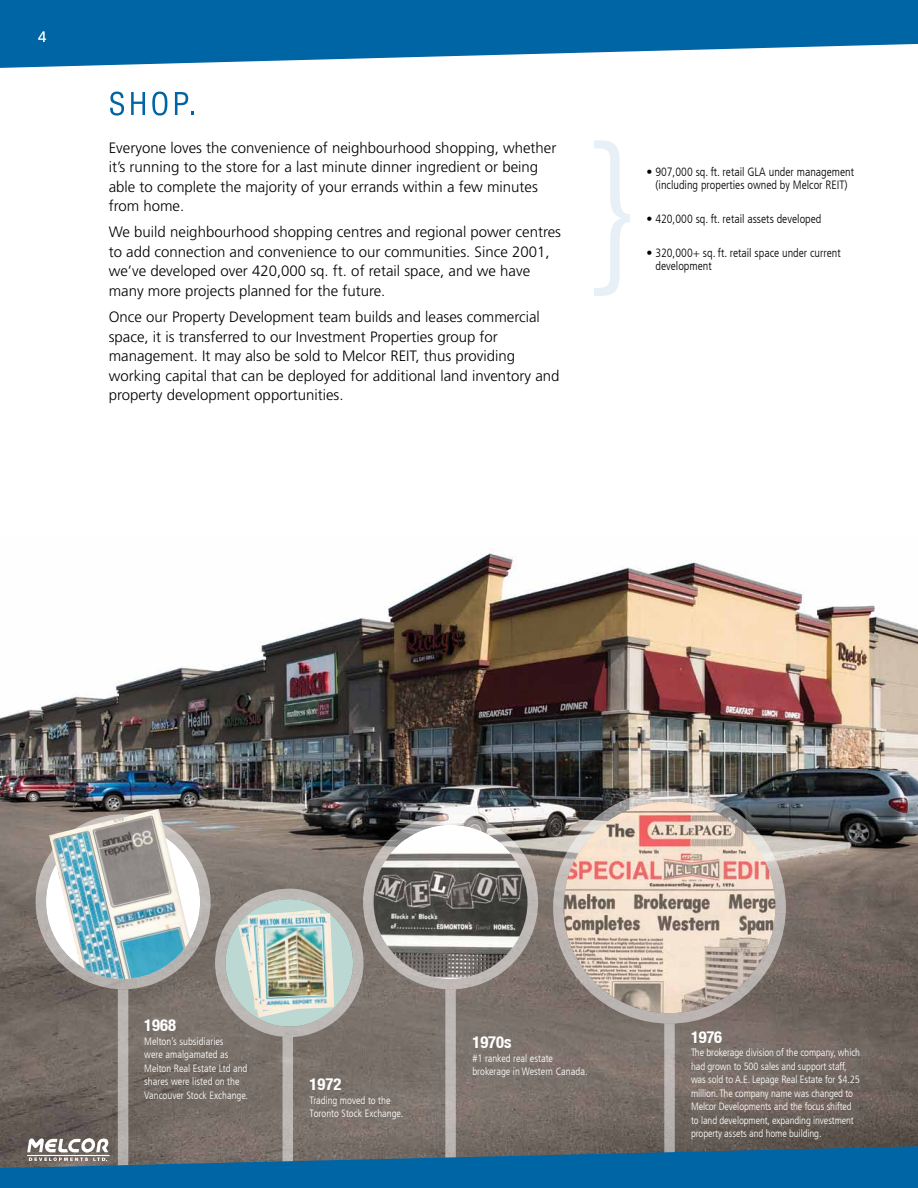
<style>
.page{position:relative;width:918px;height:1188px;background:#fff}
.page>*{position:absolute;margin:0;border:0;box-sizing:border-box;transform-origin:0 0}
.t1{font:700 condensed 16.5px "Helvetica Neue LT";color:#fff}
.t2{font:300 15px/19.5px "Frutiger";color:#000}
.t3{font:300 15px "Frutiger";color:#fff}
.t4{font:300 condensed 12px/13.5px "Frutiger LT";color:#000;text-align:center}
.t5{font:300 condensed 10.5px/13.5px "Frutiger LT";letter-spacing:-.01em;color:#fff}
</style>
<div class="page">
<svg style="left:0;top:0;width:918px;height:68px;fill:#0065a4"></svg>
<img style="left:0;top:553px;width:918px;height:436px">
<svg style="left:110px;top:92px;width:14px;height:24px"></svg>
<svg style="left:131px;top:92px;width:14px;height:23px"></svg>
<svg style="left:152px;top:92px;width:15px;height:24px"></svg>
<svg style="left:175px;top:92px;width:19px;height:23px"></svg>
<svg style="left:594px;top:140px;width:36px;height:156px"></svg>
<div style="left:215px;top:889px;width:149px;height:148px;border:10px solid #fff;border-radius:50%"></div>
<div style="left:226px;top:899px;width:127px;height:128px;background:#bcd8d2;border-radius:50%"></div>
<div style="left:36px;top:814px;width:175px;height:175px;border:10px solid #fff;border-radius:50%"></div>
<div style="left:363px;top:814px;width:175px;height:175px;border:10px solid #fff;border-radius:50%"></div>
<div style="left:374px;top:825px;width:154px;height:154px;background:#fff;border-radius:50%"></div>
<img style="left:374px;top:840px;width:154px;height:139px">
<div style="left:553px;top:791px;width:233px;height:233px;border:10px solid #fff;border-radius:50%"></div>
<img style="left:564px;top:801px;width:211px;height:188px">
<div style="left:46px;top:825px;width:154px;height:154px;background:#fff;border-radius:50%"></div>
<img style="left:49px;top:809px;width:141px;height:170px">
<svg style="left:0;top:989px;width:918px;height:199px;background:#676f73"></svg>
<img style="left:238px;top:910px;width:92px;height:107px">
<img style="left:247px;top:910px;width:80px;height:99px">
<img style="left:257px;top:913px;width:77px;height:97px">
<p class="t3" style="left:38px;top:28px;width:10px">4</p>
<p class="t2" style="left:109px;top:138px;width:449px">Everyone loves the convenience of neighbourhood shopping, whether it’s running to the store for a last minute dinner ingredient or being able to complete the majority of your errands within a few minutes from home.</p>
<p class="t2" style="left:109px;top:222px;width:454px">We build neighbourhood shopping centres and regional power centres to add connection and convenience to our communities. Since 2001, we’ve developed over 420,000 sq. ft. of retail space, and we have many more projects planned for the future.</p>
<p class="t2" style="left:109px;top:307px;width:452px">Once our Property Development team builds and leases commercial space, it is transferred to our Investment Properties group for management. It may also be sold to Melcor REIT, thus providing working capital that can be deployed for additional land inventory and property development opportunities.</p>
<p class="t4" style="left:646px;top:165px;width:209px">• 907,000 sq. ft. retail GLA under management (including properties owned by Melcor REIT)</p>
<p class="t4" style="left:646px;top:212px;width:176px">• 420,000 sq. ft. retail assets developed</p>
<p class="t4" style="left:656px;top:246px;width:187px;text-align:left;text-indent:-9px">• 320,000+ sq. ft. retail space under current development</p>
<p class="t1" style="left:144px;top:1015px;width:33px">1968</p>
<p class="t5" style="left:144px;top:1034px;width:105px">Melton’s subsidiaries<br>were amalgamated as<br>Melton Real Estate Ltd and shares were listed on the<br>Vancouver Stock Exchange.</p>
<p class="t1" style="left:310px;top:1075px;width:33px">1972</p>
<p class="t5" style="left:310px;top:1094px;width:95px">Trading moved to the<br>Toronto Stock Exchange.</p>
<p class="t1" style="left:472px;top:1032px;width:41px">1970s</p>
<p class="t5" style="left:472px;top:1052px;width:117px">#1 ranked real estate brokerage in Western Canada.</p>
<p class="t1" style="left:691px;top:1027px;width:33px">1976</p>
<p class="t5" style="left:691px;top:1046px;width:171px">The brokerage division of the company, which had grown to 500 sales and support staff, was sold to A.E. Lepage Real Estate for $4.25 million. The company name was changed to Melcor Developments and the focus shifted to land development, expanding investment property assets and home building.</p>
</div>
